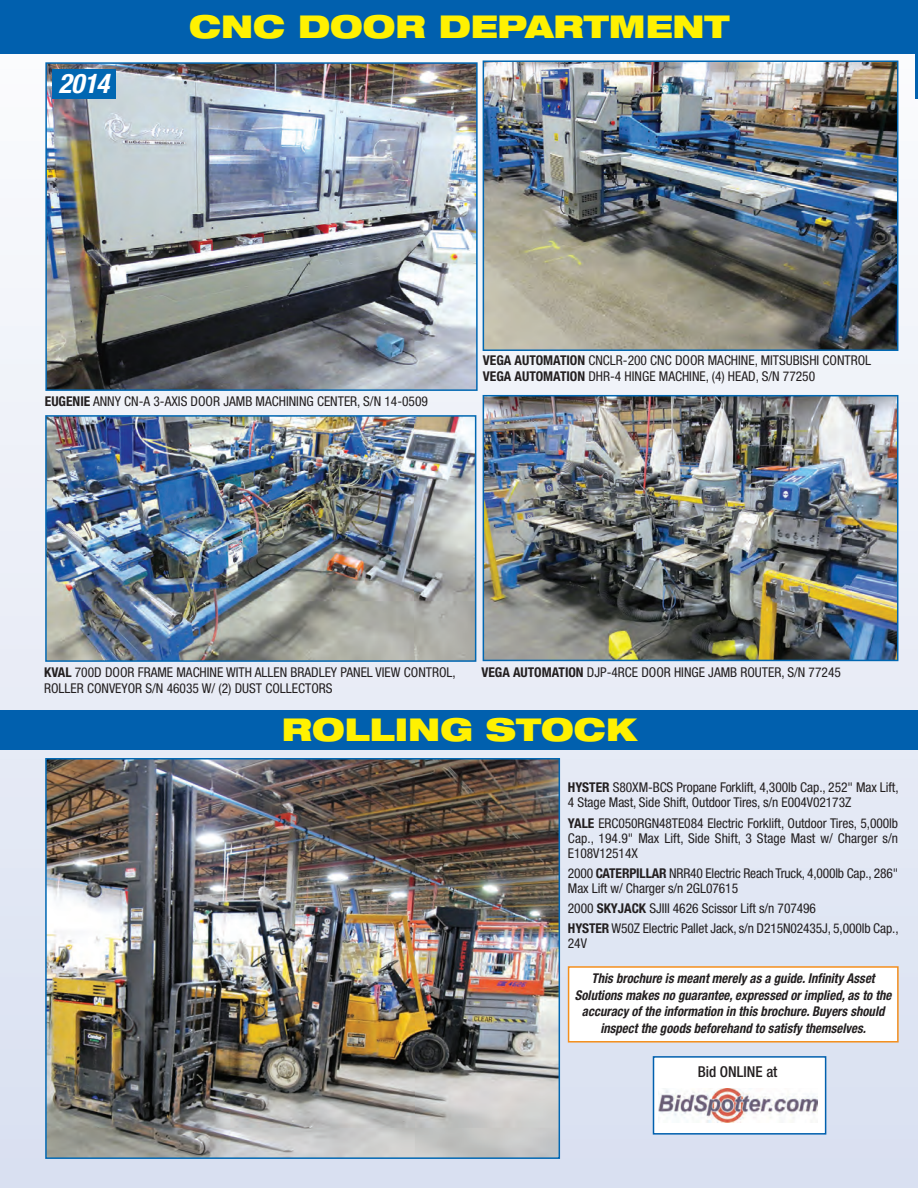
<style>
.page{position:relative;width:918px;height:1188px;background:#fff}
.page>*{position:absolute;margin:0;border:0;box-sizing:border-box;transform-origin:0 0}
.t1{font:900 expanded 31.5px "Helvetica Neue";color:#fff101}
.t2{font:italic 700 condensed 27px "Helvetica Neue";color:#fff}
.t3{font:500 condensed 15px "Helvetica Neue";color:#231f20}
.t4{font:condensed 13.5px/15px "Helvetica Neue";color:#231f20}
.t5{font:italic 700 condensed 13.5px/16.5px "Helvetica Neue";letter-spacing:.005em;color:#231f20;text-align:center;scale:.95 1}
.s1{font-weight:700}
</style>
<div class="page">
<div style="left:0;top:0;width:918px;height:1188px;background:linear-gradient(to bottom,#f4f8fb,#d9e0f1)"></div>
<div style="left:0;top:0;width:918px;height:54px;background:#0160ae"></div>
<hr style="left:916px;top:0;width:2px;height:99px;background:#0160ae">
<div style="left:0;top:710px;width:918px;height:40px;background:#0160ae"></div>
<img style="left:48px;top:65px;width:427px;height:323px">
<div style="left:45px;top:62px;width:433px;height:329px;border:2px solid #0167b2"></div>
<img style="left:486px;top:63px;width:409px;height:285px">
<div style="left:483px;top:60px;width:415px;height:291px;border:2px solid #0167b2"></div>
<img style="left:486px;top:398px;width:409px;height:260px">
<div style="left:483px;top:395px;width:415px;height:266px;border:2px solid #0167b2"></div>
<img style="left:48px;top:418px;width:425px;height:241px">
<div style="left:45px;top:415px;width:431px;height:247px;border:2px solid #0167b2"></div>
<img style="left:48px;top:761px;width:509px;height:395px">
<div style="left:45px;top:758px;width:515px;height:401px;border:2px solid #0167b2"></div>
<div style="left:52px;top:70px;width:63px;height:29px;background:#0167b2"></div>
<div style="left:569px;top:968px;width:328px;height:73px;background:#fff"></div>
<div style="left:568px;top:966px;width:331px;height:77px;border:2px solid #f48f1d"></div>
<div style="left:654px;top:1058px;width:171px;height:75px;background:#fff"></div>
<div style="left:653px;top:1056px;width:173px;height:79px;border:2px solid #0160ae"></div>
<img style="left:658px;top:1089px;width:159px;height:34px">
<h2 class="t2" style="left:59px;top:73px;width:57px">2014</h2>
<h1 class="t1" style="left:189px;top:14px;width:542px">CNC DOOR DEPARTMENT</h1>
<p class="t4" style="left:483px;top:353px;width:390px;line-height:16.2px"><span class="s1">VEGA AUTOMATION</span> CNCLR-200 CNC DOOR MACHINE, MITSUBISHI CONTROL<br><span class="s1">VEGA AUTOMATION</span> DHR-4 HINGE MACHINE, (4) HEAD, S/N 77250</p>
<p class="t4" style="left:45px;top:395px;width:385px"><span class="s1">EUGENIE</span> ANNY CN-A 3-AXIS DOOR JAMB MACHINING CENTER, S/N 14-0509</p>
<p class="t4" style="left:44px;top:666px;width:413px"><span class="s1">KVAL</span> 700D DOOR FRAME MACHINE WITH ALLEN BRADLEY PANEL VIEW CONTROL,</p>
<p class="t4" style="left:481px;top:666px;width:361px"><span class="s1">VEGA AUTOMATION</span> DJP-4RCE DOOR HINGE JAMB ROUTER, S/N 77245</p>
<p class="t4" style="left:44px;top:682px;width:290px">ROLLER CONVEYOR S/N 46035 W/ (2) DUST COLLECTORS</p>
<h1 class="t1" style="left:282px;top:716px;width:357px">ROLLING STOCK</h1>
<p class="t4" style="left:568px;top:781px;width:332px"><span class="s1">HYSTER</span> S80XM-BCS Propane Forklift, 4,300lb Cap., 252" Max Lift,<br>4 Stage Mast, Side Shift, Outdoor Tires, s/n E004V02173Z</p>
<p class="t4" style="left:568px;top:817px;width:332px;text-align:justify"><span class="s1">YALE</span> ERC050RGN48TE084 Electric Forklift, Outdoor Tires, 5,000lb Cap., 194.9" Max Lift, Side Shift, 3 Stage Mast w/ Charger s/n E108V12514X</p>
<p class="t4" style="left:568px;top:867px;width:332px">2000 <span class="s1">CATERPILLAR</span> NRR40 Electric Reach Truck, 4,000lb Cap., 286"<br>Max Lift w/ Charger s/n 2GL07615</p>
<p class="t4" style="left:568px;top:899px;width:332px;line-height:20.1px">2000 <span class="s1">SKYJACK</span> SJIII 4626 Scissor Lift s/n 707496<br><span class="s1">HYSTER</span> W50Z Electric Pallet Jack, s/n D215N02435J, 5,000lb Cap.,</p>
<p class="t4" style="left:568px;top:937px;width:21px">24V</p>
<p class="t5" style="left:575px;top:971px;width:337px">This brochure is meant merely as a guide.Infinity Asset Solutions makes no guarantee,expressed orimplied,as to the accuracy of the information in this brochure.Buyers should inspect the goods beforehand to satisfy themselves.</p>
<p class="t3" style="left:698px;top:1067px;width:81px">Bid ONLINE at</p>
</div>
